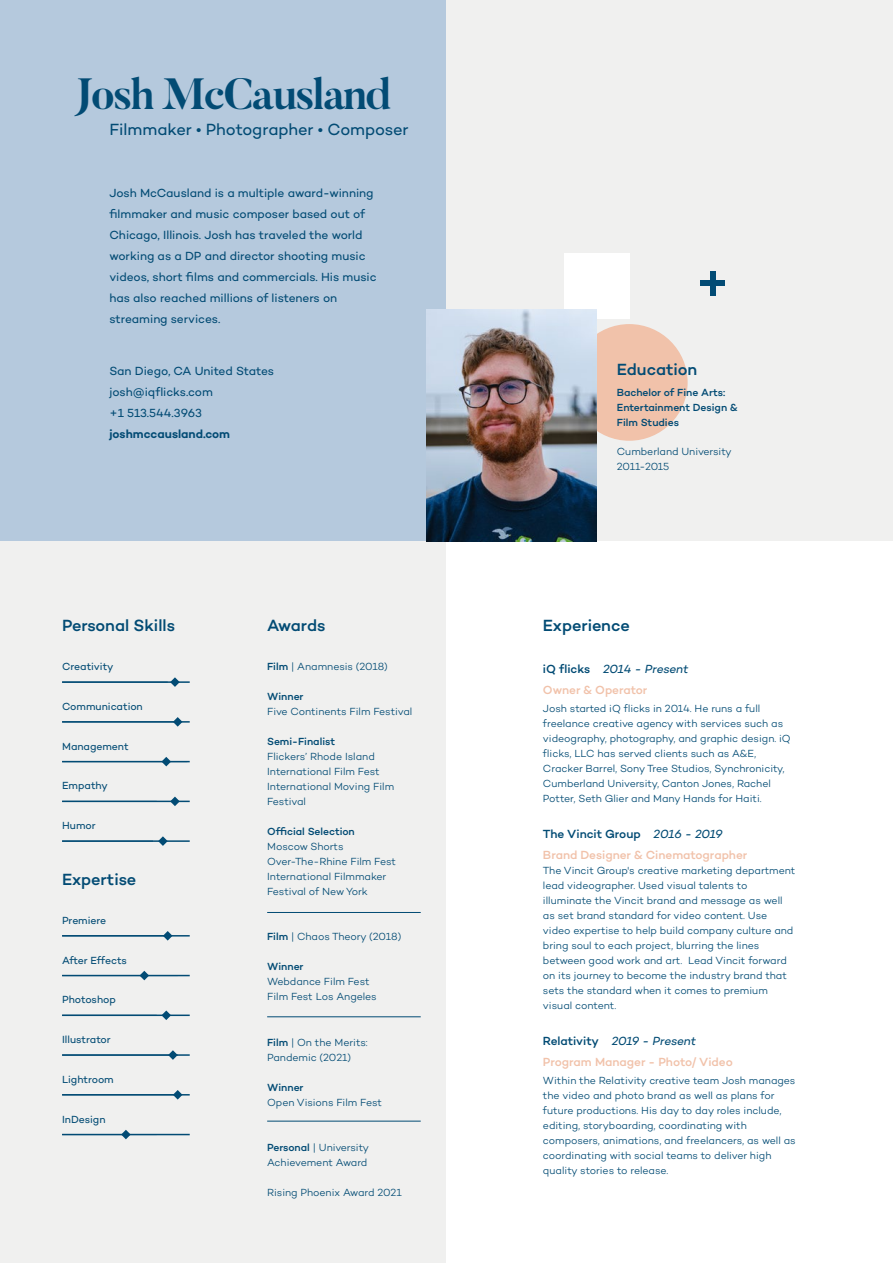
<style>
.page{position:relative;width:893px;height:1263px;background:#fff}
.page>*{position:absolute;margin:0;border:0;box-sizing:border-box;transform-origin:0 0}
.t1{font:700 43.5px "Butler";letter-spacing:-.04em;color:#024b74}
.t2{font:500 16.5px "Campton";letter-spacing:-.005em;color:#024b74}
.t3{font:16.5px "Campton";letter-spacing:-.005em;color:#024b74}
.t4{font:12px/21px "Campton";letter-spacing:-.005em;color:#024b74}
.t5{font:500 12px/21px "Campton";letter-spacing:-.005em;color:#f1c2aa}
.t6{font:600 12px "Campton";letter-spacing:-.005em;color:#024b74}
.t7{font:300 10.5px/15px "Campton";letter-spacing:-.005em;color:#024b74}
.t8{font:10.5px "Campton";letter-spacing:-.005em;color:#024b74}
.t9{font:500 10.5px/15px "Campton";letter-spacing:-.005em;color:#024b74}
.s1{font-weight:500}
.s2{color:#024b74}
.s3{font-weight:400;font-style:italic;color:#024b74}
</style>
<div class="page">
<div style="left:0;top:0;width:446px;height:541px;background:#b5c9dd"></div>
<div style="left:446px;top:0;width:447px;height:541px;background:#f0f0ef"></div>
<div style="left:564px;top:253px;width:65px;height:65px;background:#fff"></div>
<div style="left:0;top:541px;width:446px;height:722px;background:#f0f0ef"></div>
<div style="left:571px;top:324px;width:117px;height:117px;background:#f1c2aa;border-radius:50%"></div>
<img style="left:426px;top:309px;width:171px;height:232px">
<div style="left:700px;top:280px;width:25px;height:6px;background:#024b74"></div>
<div style="left:710px;top:271px;width:5px;height:24px;background:#024b74"></div>
<hr style="left:62px;top:681px;width:128px;height:2px;background:#024b74">
<hr style="left:62px;top:721px;width:128px;height:2px;background:#024b74">
<hr style="left:62px;top:761px;width:128px;height:1px;background:#024b74">
<svg style="left:170px;top:677px;width:10px;height:10px"></svg>
<svg style="left:173px;top:717px;width:9px;height:10px"></svg>
<svg style="left:161px;top:757px;width:10px;height:9px"></svg>
<hr style="left:62px;top:801px;width:128px;height:1px;background:#024b74">
<svg style="left:170px;top:796px;width:10px;height:10px"></svg>
<hr style="left:62px;top:840px;width:128px;height:2px;background:#024b74">
<svg style="left:158px;top:836px;width:10px;height:10px"></svg>
<hr style="left:62px;top:935px;width:128px;height:1px;background:#024b74">
<svg style="left:163px;top:931px;width:9px;height:9px"></svg>
<hr style="left:62px;top:975px;width:128px;height:1px;background:#024b74">
<svg style="left:140px;top:971px;width:9px;height:9px"></svg>
<hr style="left:62px;top:1014px;width:128px;height:2px;background:#024b74">
<svg style="left:161px;top:1010px;width:10px;height:10px"></svg>
<hr style="left:62px;top:1054px;width:128px;height:2px;background:#024b74">
<svg style="left:168px;top:1050px;width:10px;height:10px"></svg>
<hr style="left:62px;top:1094px;width:128px;height:1px;background:#024b74">
<svg style="left:173px;top:1090px;width:9px;height:9px"></svg>
<hr style="left:62px;top:1134px;width:128px;height:1px;background:#024b74">
<svg style="left:121px;top:1130px;width:10px;height:9px"></svg>
<hr style="left:267px;top:912px;width:154px;height:1px;background:#024b74">
<hr style="left:267px;top:1016px;width:154px;height:1px;background:#024b74">
<hr style="left:267px;top:1121px;width:154px;height:1px;background:#024b74">
<h1 class="t1" style="left:74px;top:66px;width:318px">Josh McCausland</h1>
<h2 class="t3" style="left:109px;top:119px;width:301px">Filmmaker • Photographer • Composer</h2>
<p class="t4" style="left:109px;top:182px;width:269px">Josh McCausland is a multiple award-winning filmmaker and music composer based out of Chicago, Illinois. Josh has traveled the world working as a DP and director shooting music videos, short films and commercials. His music has also reached millions of listeners on streaming services.</p>
<p class="t4" style="left:109px;top:360px;width:166px">San Diego, CA United States josh@iqflicks.com<br>+1 513.544.3963</p>
<p class="t6" style="left:109px;top:426px;width:122px">joshmccausland.com</p>
<h2 class="t2" style="left:62px;top:615px;width:114px">Personal Skills</h2>
<p class="t8" style="left:62px;top:660px;width:53px">Creativity</p>
<p class="t8" style="left:62px;top:700px;width:82px">Communication</p>
<p class="t8" style="left:62px;top:739px;width:68px">Management</p>
<p class="t8" style="left:62px;top:779px;width:47px">Empathy</p>
<p class="t8" style="left:62px;top:819px;width:35px">Humor</p>
<h2 class="t2" style="left:62px;top:869px;width:76px">Expertise</h2>
<p class="t8" style="left:62px;top:914px;width:46px">Premiere</p>
<p class="t8" style="left:62px;top:953px;width:66px">After Effects</p>
<p class="t8" style="left:62px;top:993px;width:55px">Photoshop</p>
<p class="t8" style="left:62px;top:1033px;width:50px">Illustrator</p>
<p class="t8" style="left:62px;top:1072px;width:53px">Lightroom</p>
<p class="t8" style="left:62px;top:1112px;width:45px">InDesign</p>
<h2 class="t2" style="left:267px;top:615px;width:60px">Awards</h2>
<p class="t7" style="left:267px;top:659px;width:122px"><span class="s1">Film</span> | Anamnesis (2018)</p>
<p class="t9" style="left:267px;top:689px;width:38px">Winner</p>
<p class="t7" style="left:267px;top:704px;width:147px">Five Continents Film Festival</p>
<p class="t9" style="left:267px;top:734px;width:69px">Semi-Finalist</p>
<p class="t7" style="left:267px;top:749px;width:129px">Flickers’ Rhode Island<br>International Film Fest<br>International Moving Film<br>Festival</p>
<p class="t9" style="left:267px;top:824px;width:89px">Official Selection</p>
<p class="t7" style="left:267px;top:839px;width:130px">Moscow Shorts<br>Over-The-Rhine Film Fest<br>International Filmmaker<br>Festival of New York</p>
<p class="t7" style="left:267px;top:929px;width:136px"><span class="s1">Film</span> | Chaos Theory (2018)</p>
<p class="t9" style="left:267px;top:959px;width:38px">Winner</p>
<p class="t7" style="left:267px;top:974px;width:111px">Webdance Film Fest<br>Film Fest Los Angeles</p>
<p class="t7" style="left:267px;top:1034px;width:102px"><span class="s1">Film</span> | On the Merits:<br>Pandemic (2021)</p>
<p class="t9" style="left:267px;top:1079px;width:38px">Winner</p>
<p class="t7" style="left:267px;top:1094px;width:116px">Open Visions Film Fest</p>
<p class="t7" style="left:267px;top:1139px;width:103px"><span class="s1">Personal</span> | University<br>Achievement Award</p>
<p class="t7" style="left:267px;top:1184px;width:136px">Rising Phoenix Award 2021</p>
<h2 class="t2" style="left:617px;top:359px;width:82px">Education</h2>
<p class="t9" style="left:617px;top:385px;width:122px">Bachelor of Fine Arts:<br>Entertainment Design &amp;<br>Film Studies</p>
<p class="t7" style="left:617px;top:444px;width:116px">Cumberland University<br>2011-2015</p>
<h2 class="t2" style="left:543px;top:615px;width:88px">Experience</h2>
<p class="t5" style="left:543px;top:658px;width:147px"><span class="s2">iQ flicks</span> <span class="s3">2014 - Present<br></span>Owner &amp; Operator</p>
<p class="t7" style="left:543px;top:700px;width:249px">Josh started iQ flicks in 2014. He runs a full freelance creative agency with services such as videography, photography, and graphic design. iQ flicks, LLC has served clients such as A&amp;E, Cracker Barrel, Sony Tree Studios, Synchronicity, Cumberland University, Canton Jones, Rachel Potter, Seth Glier and Many Hands for Haiti.</p>
<p class="t5" style="left:543px;top:823px;width:206px"><span class="s2">The Vincit Group</span> <span class="s3">2016 - 2019<br></span>Brand Designer &amp; Cinematographer</p>
<p class="t7" style="left:543px;top:862px;width:254px">The Vincit Group's creative marketing department lead videographer. Used visual talents to illuminate the Vincit brand and message as well as set brand standard for video content. Use video expertise to help build company culture and bring soul to each project, blurring the lines between good work and art. Lead Vincit forward on its journey to become the industry brand that sets the standard when it comes to premium visual content.</p>
<p class="t5" style="left:543px;top:1030px;width:191px"><span class="s2">Relativity</span> <span class="s3">2019 - Present<br></span>Program Manager - Photo/ Video</p>
<p class="t7" style="left:543px;top:1072px;width:254px">Within the Relativity creative team Josh manages the video and photo brand as well as plans for future productions. His day to day roles include, editing, storyboarding, coordinating with composers, animations, and freelancers, as well as coordinating with social teams to deliver high quality stories to release.</p>
</div>
